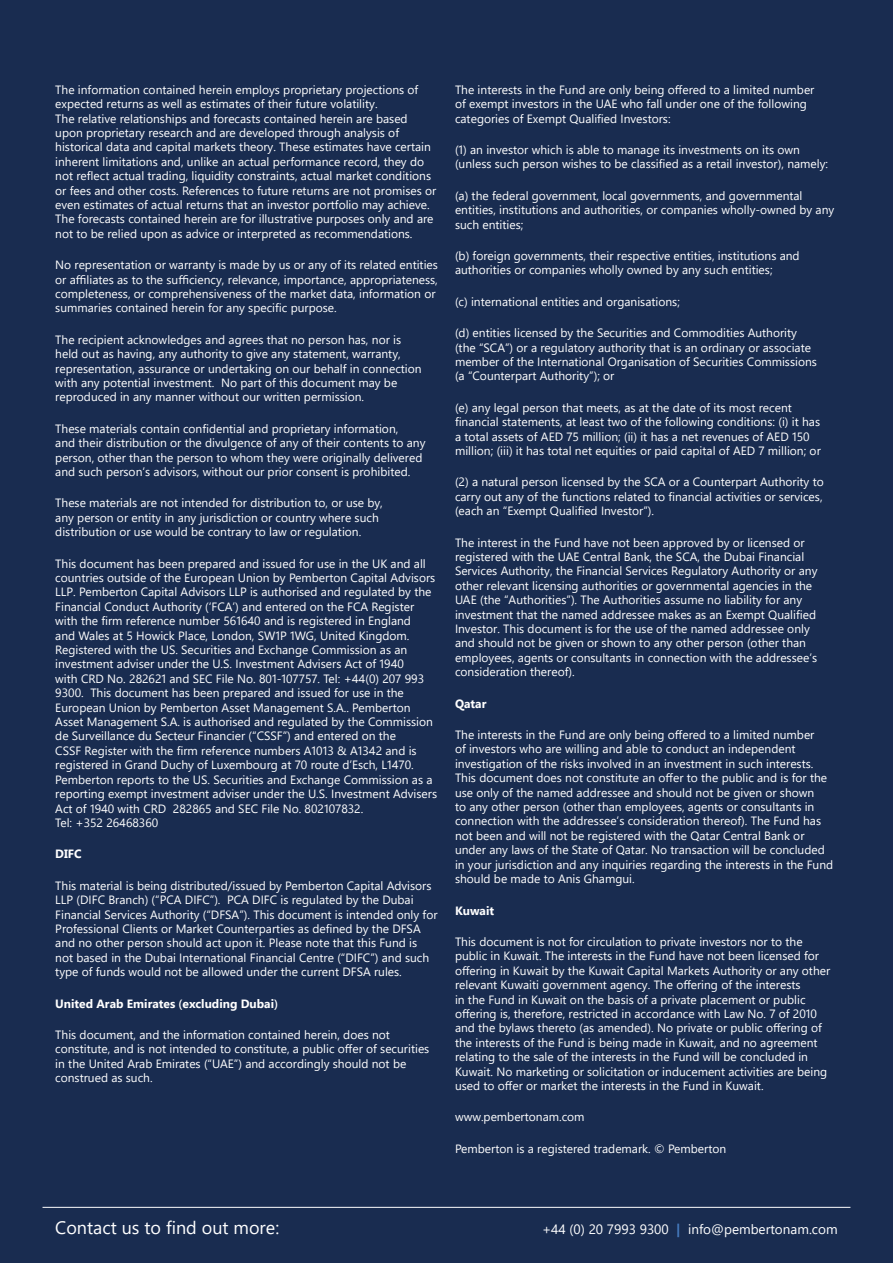
<style>
.page{position:relative;width:893px;height:1263px;background:#192c50}
.page>*{position:absolute;margin:0;border:0;box-sizing:border-box;transform-origin:0 0}
.t1{font:18px "Segoe UI";color:#fff}
.t2{font:13.5px "Segoe UI";color:#fff}
.t3{font:12px/14.4px "Segoe UI";color:#fff}
.t4{font:700 12px "Segoe UI";color:#fff}
.s1{font-weight:600}
.s2{font-weight:700;color:#457abd}
</style>
<div class="page">
<hr style="left:43px;top:1207px;width:807px;height:1px;background:#fff">
<p class="t3" style="left:55px;top:81px;width:383px">The information contained herein employs proprietary projections of expected returns as well as estimates of their future volatility.<br>The relative relationships and forecasts contained herein are based upon proprietary research and are developed through analysis of historical data and capital markets theory. These estimates have certain inherent limitations and, unlike an actual performance record, they do not reflect actual trading, liquidity constraints, actual market conditions or fees and other costs. References to future returns are not promises or even estimates of actual returns that an investor portfolio may achieve.<br>The forecasts contained herein are for illustrative purposes only and are not to be relied upon as advice or interpreted as recommendations.</p>
<p class="t3" style="left:55px;top:257px;width:384px">No representation or warranty is made by us or any of its related entities or affiliates as to the sufficiency, relevance, importance, appropriateness, completeness, or comprehensiveness of the market data, information or summaries contained herein for any specific purpose.</p>
<p class="t3" style="left:55px;top:331px;width:368px">The recipient acknowledges and agrees that no person has, nor is held out as having, any authority to give any statement, warranty, representation, assurance or undertaking on our behalf in connection with any potential investment. No part of this document may be reproduced in any manner without our written permission.</p>
<p class="t3" style="left:55px;top:420px;width:372px">These materials contain confidential and proprietary information,<br>and their distribution or the divulgence of any of their contents to any person, other than the person to whom they were originally delivered and such person’s advisors, without our prior consent is prohibited.</p>
<p class="t3" style="left:55px;top:495px;width:329px">These materials are not intended for distribution to, or use by, any person or entity in any jurisdiction or country where such distribution or use would be contrary to law or regulation.</p>
<p class="t3" style="left:55px;top:555px;width:383px">This document has been prepared and issued for use in the UK and all countries outside of the European Union by Pemberton Capital Advisors LLP. Pemberton Capital Advisors LLP is authorised and regulated by the Financial Conduct Authority (‘FCA’) and entered on the FCA Register with the firm reference number 561640 and is registered in England<br>and Wales at 5 Howick Place, London, SW1P 1WG, United Kingdom.<br>Registered with the US. Securities and Exchange Commission as an investment adviser under the U.S. Investment Advisers Act of 1940<br>with CRD No. 282621 and SEC File No. 801-107757. Tel: +44(0) 207 993<br>9300. This document has been prepared and issued for use in the European Union by Pemberton Asset Management S.A.. Pemberton Asset Management S.A. is authorised and regulated by the Commission de Surveillance du Secteur Financier (“CSSF”) and entered on the<br>CSSF Register with the firm reference numbers A1013 &amp; A1342 and is registered in Grand Duchy of Luxembourg at 70 route d’Esch, L1470.<br>Pemberton reports to the US. Securities and Exchange Commission as a reporting exempt investment adviser under the U.S. Investment Advisers Act of 1940 with CRD 282865 and SEC File No. 802107832.<br>Tel: +352 26468360</p>
<p class="t4" style="left:55px;top:847px;width:28px">DIFC</p>
<p class="t3" style="left:55px;top:877px;width:384px">This material is being distributed/issued by Pemberton Capital Advisors LLP (DIFC Branch) (“PCA DIFC”). PCA DIFC is regulated by the Dubai Financial Services Authority (“DFSA”). This document is intended only for Professional Clients or Market Counterparties as defined by the DFSA and no other person should act upon it. Please note that this Fund is not based in the Dubai International Financial Centre (“DIFC”) and such type of funds would not be allowed under the current DFSA rules.</p>
<p class="t4" style="left:55px;top:996px;width:224px">United Arab Emirates <span class="s1">(</span>excluding Dubai<span class="s1">)</span></p>
<p class="t3" style="left:55px;top:1026px;width:376px">This document, and the information contained herein, does not constitute, and is not intended to constitute, a public offer of securities in the United Arab Emirates (“UAE”) and accordingly should not be construed as such.</p>
<p class="t3" style="left:455px;top:81px;width:361px">The interests in the Fund are only being offered to a limited number of exempt investors in the UAE who fall under one of the following categories of Exempt Qualified Investors:</p>
<p class="t3" style="left:455px;top:141px;width:375px">(1) an investor which is able to manage its investments on its own (unless such person wishes to be classified as a retail investor), namely:</p>
<p class="t3" style="left:455px;top:187px;width:381px">(a) the federal government, local governments, and governmental entities, institutions and authorities, or companies wholly-owned by any such entities;</p>
<p class="t3" style="left:455px;top:247px;width:346px">(b) foreign governments, their respective entities, institutions and authorities or companies wholly owned by any such entities;</p>
<p class="t3" style="left:455px;top:293px;width:226px">(c) international entities and organisations;</p>
<p class="t3" style="left:455px;top:325px;width:363px">(d) entities licensed by the Securities and Commodities Authority (the “SCA”) or a regulatory authority that is an ordinary or associate member of the International Organisation of Securities Commissions (a “Counterpart Authority”); or</p>
<p class="t3" style="left:455px;top:399px;width:367px">(e) any legal person that meets, as at the date of its most recent financial statements, at least two of the following conditions: (i) it has a total assets of AED 75 million; (ii) it has a net revenues of AED 150 million; (iii) it has total net equities or paid capital of AED 7 million; or</p>
<p class="t3" style="left:455px;top:474px;width:370px;text-align:justify">(2) a natural person licensed by the SCA or a Counterpart Authority to carry out any of the functions related to financial activities or services, (each an “Exempt Qualified Investor”).</p>
<p class="t3" style="left:455px;top:534px;width:364px">The interest in the Fund have not been approved by or licensed or registered with the UAE Central Bank, the SCA, the Dubai Financial Services Authority, the Financial Services Regulatory Authority or any other relevant licensing authorities or governmental agencies in the UAE (the “Authorities”). The Authorities assume no liability for any investment that the named addressee makes as an Exempt Qualified Investor. This document is for the use of the named addressee only and should not be given or shown to any other person (other than employees, agents or consultants in connection with the addressee’s consideration thereof).</p>
<p class="t4" style="left:455px;top:696px;width:33px">Qatar</p>
<p class="t3" style="left:455px;top:726px;width:380px">The interests in the Fund are only being offered to a limited number<br>of investors who are willing and able to conduct an independent investigation of the risks involved in an investment in such interests.<br>This document does not constitute an offer to the public and is for the use only of the named addressee and should not be given or shown<br>to any other person (other than employees, agents or consultants in connection with the addressee’s consideration thereof). The Fund has not been and will not be registered with the Qatar Central Bank or under any laws of the State of Qatar. No transaction will be concluded in your jurisdiction and any inquiries regarding the interests in the Fund should be made to Anis Ghamgui.</p>
<p class="t4" style="left:455px;top:903px;width:41px">Kuwait</p>
<p class="t3" style="left:455px;top:933px;width:377px">This document is not for circulation to private investors nor to the public in Kuwait. The interests in the Fund have not been licensed for offering in Kuwait by the Kuwait Capital Markets Authority or any other relevant Kuwaiti government agency. The offering of the interests<br>in the Fund in Kuwait on the basis of a private placement or public offering is, therefore, restricted in accordance with Law No. 7 of 2010 and the bylaws thereto (as amended). No private or public offering of the interests of the Fund is being made in Kuwait, and no agreement relating to the sale of the interests in the Fund will be concluded in Kuwait. No marketing or solicitation or inducement activities are being used to offer or market the interests in the Fund in Kuwait.</p>
<p class="t3" style="left:455px;top:1109px;width:131px">www.pembertonam.com</p>
<p class="t3" style="left:455px;top:1140px;width:273px">Pemberton is a registered trademark. © Pemberton</p>
<h1 class="t1" style="left:55px;top:1210px;width:225px">Contact us to find out more:</h1>
<p class="t2" style="left:542px;top:1216px;width:297px">+44 (0) 20 7993 9300 <span class="s2">|</span> info@pembertonam.com</p>
</div>
